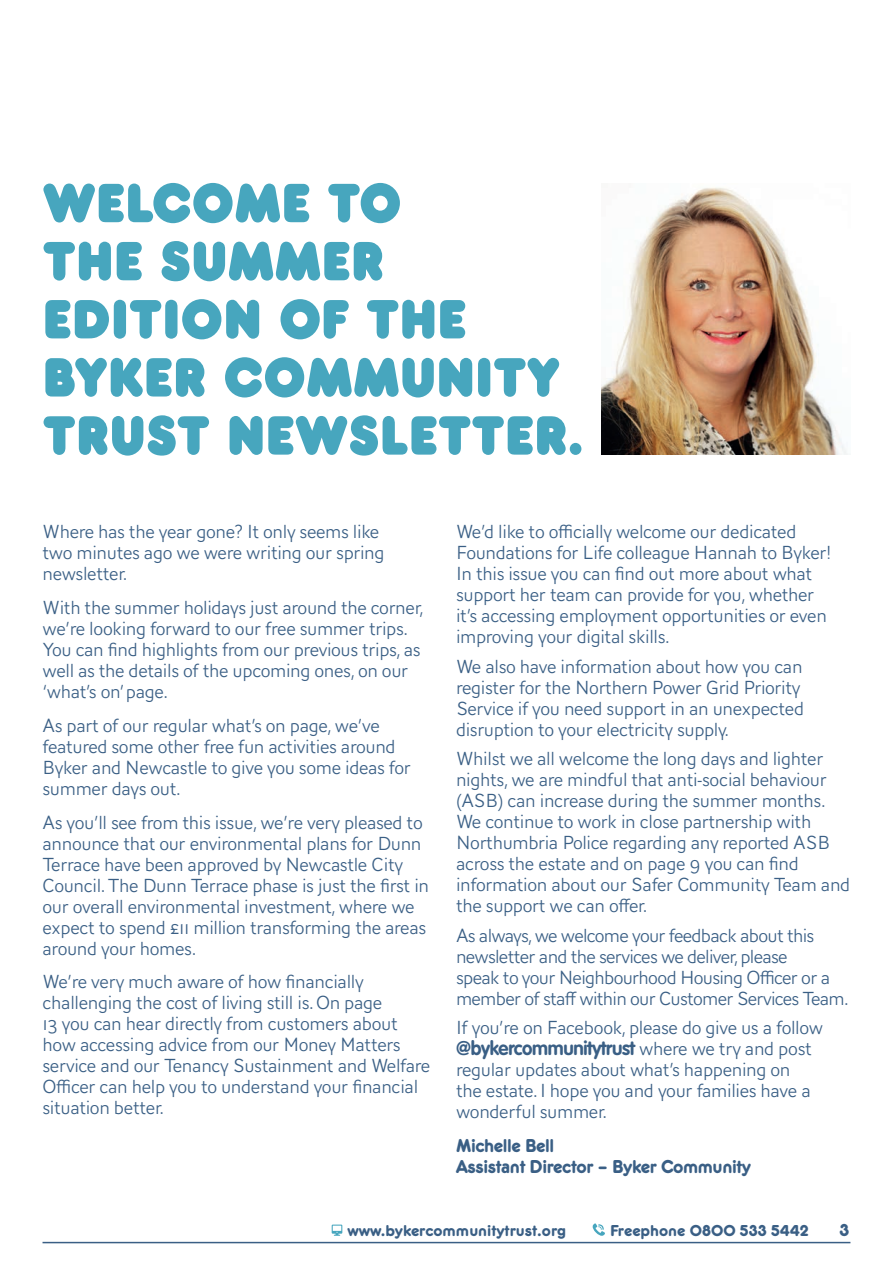
<style>
.page{position:relative;width:893px;height:1263px;background:#fff}
.page>*{position:absolute;margin:0;border:0;box-sizing:border-box;transform-origin:0 0}
.t1{font:57.45px/58.1px "Frankfurter Std";color:#47a6be}
.t2{font:300 19.5px/21px "AW Conqueror Std Sans";letter-spacing:-.02em;color:#3a5f85;scale:.96 1}
.t3{font:300 19.5px/21px "AW Conqueror Std Sans";letter-spacing:-.04em;color:#3a5f85;scale:.96 1}
.t4{font:19.5px/21px "Frankfurter Medium Std";letter-spacing:-.02em;color:#3a5f85;scale:.96 1}
.t5{font:18px "Frankfurter Medium Std";color:#3a5f85}
.t6{font:16.5px "Frankfurter Medium Std";color:#3a5f85}
.s1{font-family:"VAG Rounded Std";font-weight:700}
</style>
<div class="page">
<img style="left:602px;top:187px;width:246px;height:268px">
<hr style="left:43px;top:1242px;width:807px;height:1px;background:#3a5f85">
<svg style="left:593px;top:1223px;width:12px;height:13px"></svg>
<svg style="left:332px;top:1224px;width:10px;height:12px"></svg>
<p class="t1" style="left:43px;top:173px;width:542px">WELCOME TO<br>THE SUMMER<br>EDITION OF THE<br>BYKER COMMUNITY<br>TRUST NEWSLETTER.</p>
<p class="t2" style="left:43px;top:521px;width:358px">Where has the year gone? It only seems like two minutes ago we were writing our spring newsletter.</p>
<p class="t2" style="left:43px;top:597px;width:399px">With the summer holidays just around the corner, we’re looking forward to our free summer trips.<br>You can find highlights from our previous trips, as well as the details of the upcoming ones, on our ‘what’s on’ page.</p>
<p class="t2" style="left:43px;top:715px;width:385px">As part of our regular what’s on page, we’ve featured some other free fun activities around Byker and Newcastle to give you some ideas for summer days out.</p>
<p class="t2" style="left:43px;top:811px;width:404px">As you’ll see from this issue, we’re very pleased to announce that our environmental plans for Dunn Terrace have been approved by Newcastle City Council. The Dunn Terrace phase is just the first in our overall environmental investment, where we expect to spend £11 million transforming the areas around your homes.</p>
<p class="t2" style="left:43px;top:971px;width:406px">We’re very much aware of how financially challenging the cost of living still is. On page<br>13 you can hear directly from customers about how accessing advice from our Money Matters service and our Tenancy Sustainment and Welfare Officer can help you to understand your financial situation better.</p>
<p class="t2" style="left:456px;top:521px;width:392px">We’d like to officially welcome our dedicated Foundations for Life colleague Hannah to Byker!<br>In this issue you can find out more about what support her team can provide for you, whether it’s accessing employment opportunities or even improving your digital skills.</p>
<p class="t2" style="left:456px;top:656px;width:364px">We also have information about how you can register for the Northern Power Grid Priority Service if you need support in an unexpected disruption to your electricity supply.</p>
<p class="t2" style="left:456px;top:748px;width:412px">Whilst we all welcome the long days and lighter nights, we are mindful that anti-social behaviour (ASB) can increase during the summer months.<br>We continue to work in close partnership with Northumbria Police regarding any reported ASB across the estate and on page 9 you can find information about our Safer Community Team and the support we can offer.</p>
<p class="t3" style="left:456px;top:925px;width:410px">As always, we welcome your feedback about this newsletter and the services we deliver, please<br>speak to your Neighbourhood Housing Officer or a member of staff within our Customer Services Team.</p>
<p class="t2" style="left:456px;top:1017px;width:384px">If you’re on Facebook, please do give us a follow <span class="s1">@bykercommunitytrust</span> where we try and post regular updates about what’s happening on<br>the estate. I hope you and your families have a wonderful summer.</p>
<p class="t4" style="left:456px;top:1135px;width:309px">Michelle Bell<br>Assistant Director – Byker Community</p>
<p class="t6" style="left:347px;top:1221px;width:220px">www.bykercommunitytrust.org</p>
<p class="t6" style="left:610px;top:1221px;width:200px">Freephone 0800 533 5442</p>
<p class="t5" style="left:839px;top:1220px;width:11px">3</p>
</div>
